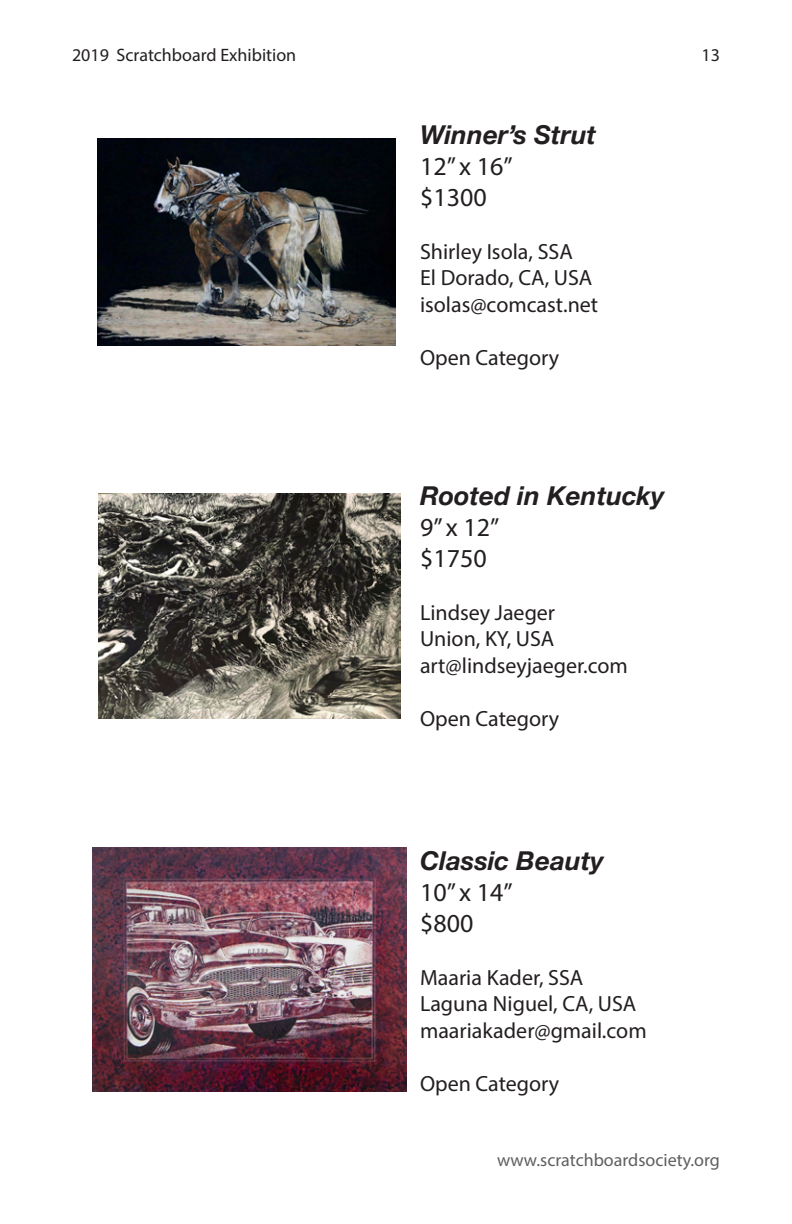
<style>
.page{position:relative;width:792px;height:1224px;background:#fff}
.page>*{position:absolute;margin:0;border:0;box-sizing:border-box;transform-origin:0 0}
.t1{font:italic 700 26px "Helvetica Neue";color:#231f20}
.t2{font:26px "Myriad Pro";color:#231f20}
.t3{font:22px/26.4px "Myriad Pro";color:#231f20}
.t4{font:18px "Myriad Pro";color:#231f20}
.t5{font:18px "Myriad Pro";color:#5f5f62}
</style>
<div class="page">
<img style="left:98px;top:139px;width:298px;height:207px">
<img style="left:98px;top:493px;width:302px;height:226px">
<img style="left:92px;top:848px;width:314px;height:244px">
<p class="t4" style="left:72px;top:44px;width:226px">2019 Scratchboard Exhibition</p>
<p class="t4" style="left:702px;top:44px;width:20px">13</p>
<p class="t1" style="left:420px;top:114px;width:178px">Winner’s Strut</p>
<p class="t2" style="left:420px;top:150px;width:94px">12” x 16”</p>
<p class="t2" style="left:420px;top:181px;width:68px">$1300</p>
<p class="t3" style="left:420px;top:238px;width:174px">Shirley Isola, SSA<br>El Dorado, CA, USA</p>
<p class="t3" style="left:420px;top:291px;width:180px">isolas@comcast.net</p>
<p class="t3" style="left:420px;top:344px;width:141px">Open Category</p>
<p class="t1" style="left:420px;top:475px;width:246px">Rooted in Kentucky</p>
<p class="t2" style="left:420px;top:511px;width:81px">9” x 12”</p>
<p class="t2" style="left:420px;top:542px;width:68px">$1750</p>
<p class="t3" style="left:420px;top:599px;width:137px">Lindsey Jaeger<br>Union, KY, USA</p>
<p class="t3" style="left:420px;top:652px;width:209px">art@lindseyjaeger.com</p>
<p class="t3" style="left:420px;top:705px;width:141px">Open Category</p>
<p class="t1" style="left:420px;top:840px;width:185px">Classic Beauty</p>
<p class="t2" style="left:420px;top:876px;width:94px">10” x 14”</p>
<p class="t2" style="left:420px;top:907px;width:55px">$800</p>
<p class="t3" style="left:420px;top:964px;width:218px">Maaria Kader, SSA<br>Laguna Niguel, CA, USA</p>
<p class="t3" style="left:420px;top:1017px;width:228px">maariakader@gmail.com</p>
<p class="t3" style="left:420px;top:1070px;width:141px">Open Category</p>
<p class="t5" style="left:497px;top:1148px;width:224px">www.scratchboardsociety.org</p>
</div>
